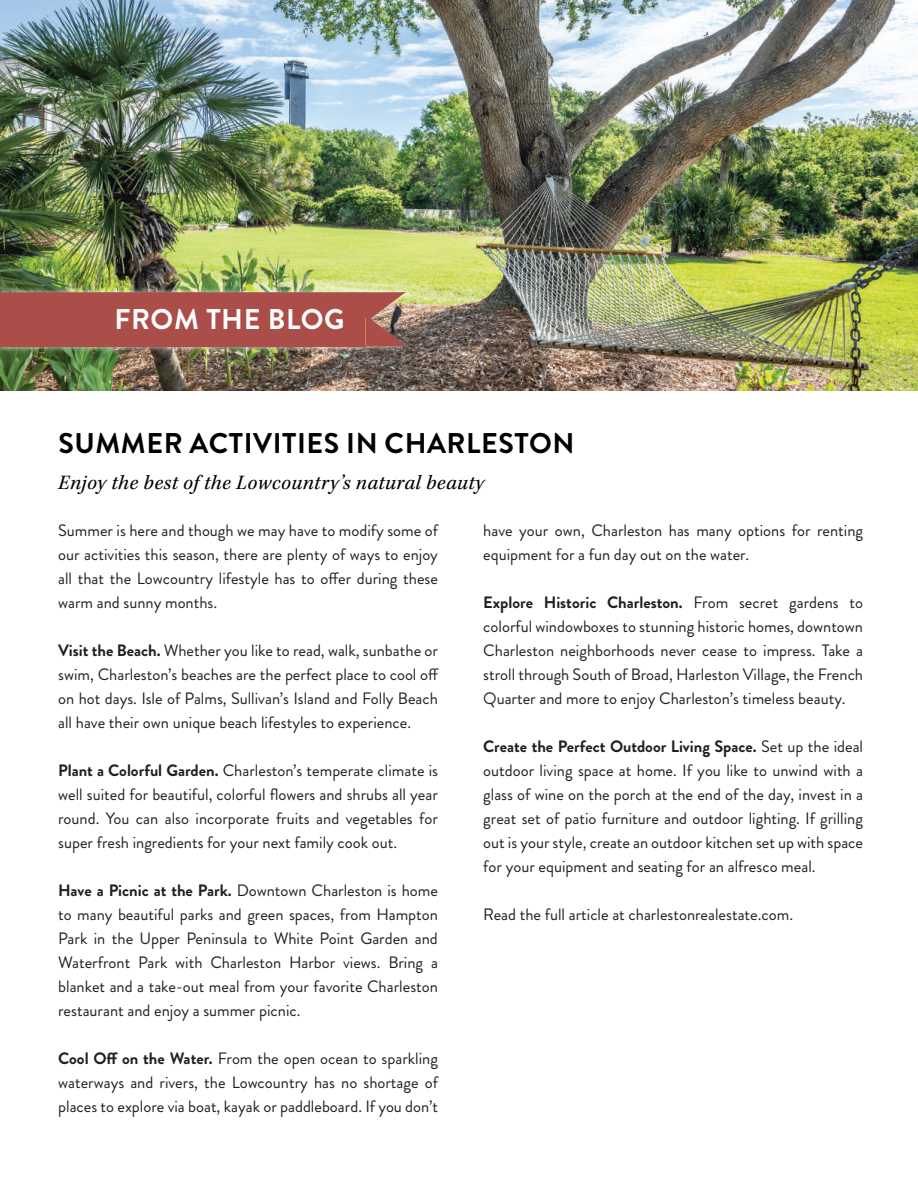
<style>
.page{position:relative;width:918px;height:1188px;background:#fff}
.page>*{position:absolute;margin:0;border:0;box-sizing:border-box;transform-origin:0 0}
.t1{font:700 28.5px "Brandon Grotesque";letter-spacing:.02em;color:#000}
.t2{font:700 28.5px "Brandon Grotesque";letter-spacing:.02em;color:#fff}
.t3{font:italic 21px "Kepler Std";letter-spacing:.02em;color:#000}
.t4{font:16.5px/24px "Brandon Grotesque";color:#231f20;text-align:justify}
.s1{font-weight:700}
</style>
<div class="page">
<img style="left:0;top:0;width:918px;height:391px">
<div style="left:0;top:287px;width:410px;height:66px;background:#fff;opacity:.75"></div>
<div style="left:0;top:293px;width:365px;height:53px;background:#ab4e49"></div>
<div style="left:0;top:292px;width:366px;height:55px;border:2px solid #ab4e49"></div>
<svg style="left:364px;top:291px;width:45px;height:56px;background:#a66e62"></svg>
<h1 class="t2" style="left:114px;top:299px;width:231px">FROM THE BLOG</h1>
<h1 class="t1" style="left:58px;top:423px;width:518px">SUMMER ACTIVITIES IN CHARLESTON</h1>
<p class="t3" style="left:58px;top:471px;width:428px">Enjoy the best of the Lowcountry’s natural beauty</p>
<p class="t4" style="left:58px;top:519px;width:381px">Summer is here and though we may have to modify some of our activities this season, there are plenty of ways to enjoy all that the Lowcountry lifestyle has to offer during these warm and sunny months.</p>
<p class="t4" style="left:58px;top:639px;width:382px"><span class="s1">Visit the Beach.</span> Whether you like to read, walk, sunbathe or swim, Charleston’s beaches are the perfect place to cool off on hot days. Isle of Palms, Sullivan’s Island and Folly Beach all have their own unique beach lifestyles to experience.</p>
<p class="t4" style="left:58px;top:759px;width:381px"><span class="s1">Plant a Colorful Garden.</span> Charleston’s temperate climate is well suited for beautiful, colorful flowers and shrubs all year round. You can also incorporate fruits and vegetables for super fresh ingredients for your next family cook out.</p>
<p class="t4" style="left:58px;top:879px;width:381px"><span class="s1">Have a Picnic at the Park.</span> Downtown Charleston is home to many beautiful parks and green spaces, from Hampton Park in the Upper Peninsula to White Point Garden and Waterfront Park with Charleston Harbor views. Bring a blanket and a take-out meal from your favorite Charleston restaurant and enjoy a summer picnic.</p>
<p class="t4" style="left:58px;top:1047px;width:381px"><span class="s1">Cool Off on the Water.</span> From the open ocean to sparkling waterways and rivers, the Lowcountry has no shortage of places to explore via boat, kayak or paddleboard. If you don’t</p>
<p class="t4" style="left:483px;top:519px;width:381px">have your own, Charleston has many options for renting equipment for a fun day out on the water.</p>
<p class="t4" style="left:483px;top:591px;width:381px"><span class="s1">Explore Historic Charleston.</span> From secret gardens to colorful windowboxes to stunning historic homes, downtown Charleston neighborhoods never cease to impress. Take a stroll through South of Broad, Harleston Village, the French Quarter and more to enjoy Charleston’s timeless beauty.</p>
<p class="t4" style="left:483px;top:735px;width:381px"><span class="s1">Create the Perfect Outdoor Living Space.</span> Set up the ideal outdoor living space at home. If you like to unwind with a glass of wine on the porch at the end of the day, invest in a great set of patio furniture and outdoor lighting. If grilling out is your style, create an outdoor kitchen set up with space for your equipment and seating for an alfresco meal.</p>
<p class="t4" style="left:483px;top:903px;width:311px">Read the full article at charlestonrealestate.com.</p>
</div>
